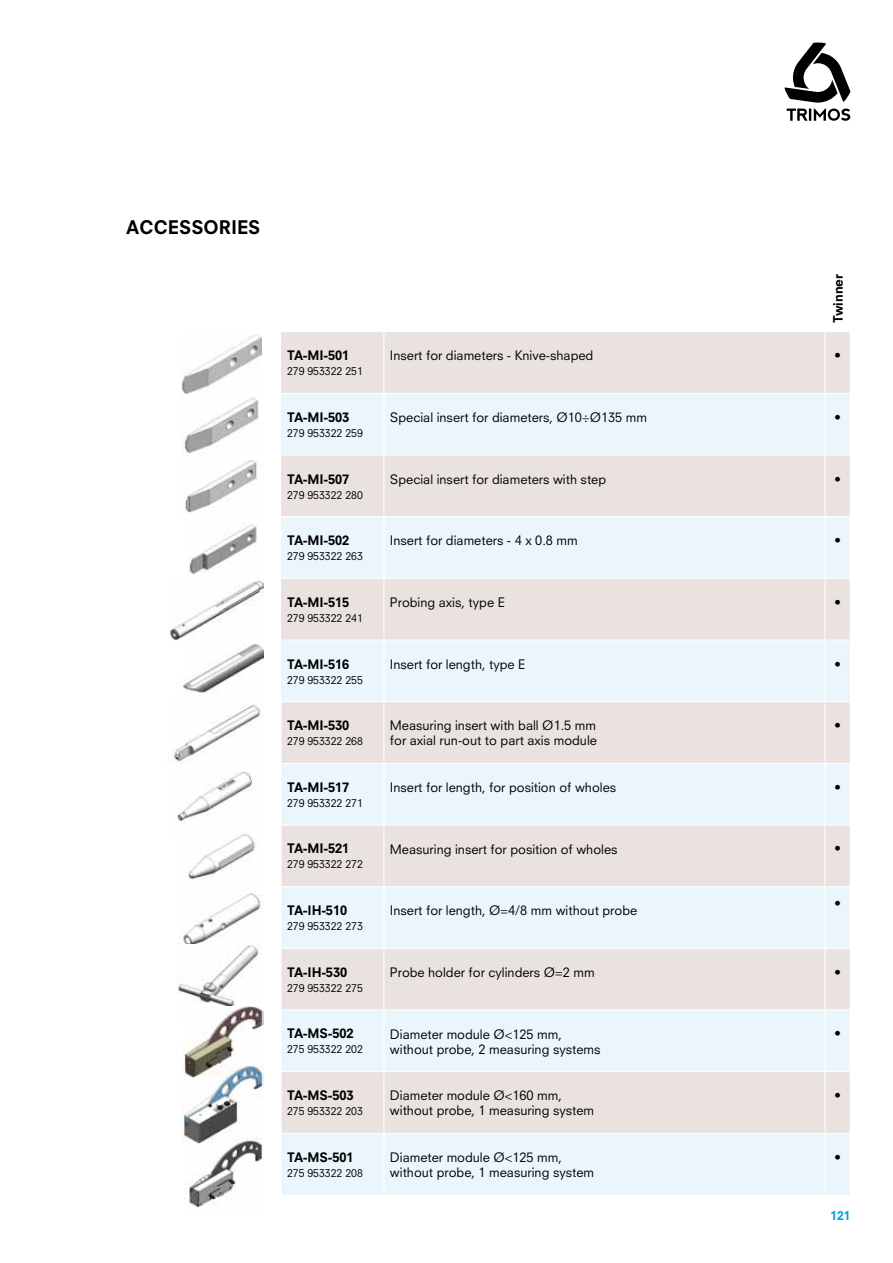
<style>
.page{position:relative;width:893px;height:1263px;background:#fff}
.page>*{position:absolute;margin:0;border:0;box-sizing:border-box;transform-origin:0 0}
.t1{font:800 18.3px "Neuzeit S";color:#000}
.t2{font:12.75px/15px "Neuzeit S";color:#000}
.t3{font:800 12.75px "Neuzeit S";color:#000}
.t4{font:800 12px "Neuzeit S";color:#009ee0}
.t5{font:10.5px "Neuzeit S";color:#000}
</style>
<div class="page">
<svg style="left:784px;top:42px;width:66px;height:79px"></svg>
<img style="left:184px;top:644px;width:80px;height:49px">
<img style="left:177px;top:772px;width:76px;height:51px">
<img style="left:173px;top:704px;width:90px;height:58px">
<img style="left:188px;top:833px;width:69px;height:47px">
<img style="left:179px;top:893px;width:84px;height:51px">
<img style="left:178px;top:945px;width:84px;height:62px">
<img style="left:184px;top:1007px;width:80px;height:58px">
<img style="left:182px;top:1065px;width:82px;height:72px">
<img style="left:185px;top:1137px;width:77px;height:70px">
<img style="left:182px;top:334px;width:79px;height:59px">
<img style="left:182px;top:397px;width:77px;height:57px">
<img style="left:185px;top:460px;width:72px;height:53px">
<img style="left:189px;top:524px;width:68px;height:50px">
<img style="left:170px;top:580px;width:94px;height:60px">
<div style="left:281px;top:332px;width:569px;height:61px;background:#e9e2de"></div>
<svg style="left:281px;top:394px;width:569px;height:801px;fill:#ebf6fc"></svg>
<hr style="left:384px;top:640px;width:1px;height:61px;background:#fff">
<hr style="left:825px;top:640px;width:1px;height:61px;background:#fff">
<hr style="left:384px;top:332px;width:1px;height:61px;background:#fff">
<hr style="left:825px;top:332px;width:1px;height:61px;background:#fff">
<hr style="left:384px;top:394px;width:1px;height:61px;background:#fff">
<hr style="left:825px;top:394px;width:1px;height:61px;background:#fff">
<hr style="left:384px;top:455px;width:1px;height:61px;background:#fff">
<hr style="left:825px;top:455px;width:1px;height:61px;background:#fff">
<hr style="left:384px;top:517px;width:1px;height:61px;background:#fff">
<hr style="left:825px;top:517px;width:1px;height:61px;background:#fff">
<hr style="left:384px;top:579px;width:1px;height:61px;background:#fff">
<hr style="left:825px;top:579px;width:1px;height:61px;background:#fff">
<hr style="left:384px;top:702px;width:1px;height:61px;background:#fff">
<hr style="left:825px;top:702px;width:1px;height:61px;background:#fff">
<hr style="left:384px;top:825px;width:1px;height:61px;background:#fff">
<hr style="left:825px;top:825px;width:1px;height:61px;background:#fff">
<hr style="left:384px;top:949px;width:1px;height:60px;background:#fff">
<hr style="left:825px;top:949px;width:1px;height:60px;background:#fff">
<hr style="left:384px;top:1072px;width:1px;height:61px;background:#fff">
<hr style="left:825px;top:1072px;width:1px;height:61px;background:#fff">
<hr style="left:384px;top:764px;width:1px;height:61px;background:#fff">
<hr style="left:825px;top:764px;width:1px;height:61px;background:#fff">
<hr style="left:384px;top:887px;width:1px;height:61px;background:#fff">
<hr style="left:825px;top:887px;width:1px;height:61px;background:#fff">
<hr style="left:384px;top:1010px;width:1px;height:61px;background:#fff">
<hr style="left:825px;top:1010px;width:1px;height:61px;background:#fff">
<hr style="left:384px;top:1134px;width:1px;height:61px;background:#fff">
<hr style="left:825px;top:1134px;width:1px;height:61px;background:#fff">
<hr style="left:281px;top:702px;width:1px;height:61px;background:#fff">
<hr style="left:281px;top:764px;width:1px;height:61px;background:#fff">
<hr style="left:281px;top:825px;width:1px;height:61px;background:#fff">
<hr style="left:281px;top:887px;width:1px;height:61px;background:#fff">
<hr style="left:281px;top:949px;width:1px;height:60px;background:#fff">
<hr style="left:281px;top:1010px;width:1px;height:61px;background:#fff">
<hr style="left:281px;top:1072px;width:1px;height:61px;background:#fff">
<hr style="left:281px;top:1134px;width:1px;height:61px;background:#fff">
<hr style="left:281px;top:455px;width:103px;height:1px;background:#fff">
<hr style="left:384px;top:455px;width:441px;height:1px;background:#fff">
<svg style="left:825px;top:455px;width:25px;height:1px"></svg>
<hr style="left:281px;top:516px;width:103px;height:1px;background:#fff">
<hr style="left:384px;top:516px;width:441px;height:1px;background:#fff">
<svg style="left:825px;top:516px;width:25px;height:1px"></svg>
<hr style="left:281px;top:578px;width:103px;height:1px;background:#fff">
<hr style="left:384px;top:578px;width:441px;height:1px;background:#fff">
<svg style="left:825px;top:578px;width:25px;height:1px"></svg>
<hr style="left:281px;top:640px;width:103px;height:1px;background:#fff">
<hr style="left:384px;top:640px;width:441px;height:1px;background:#fff">
<svg style="left:826px;top:640px;width:24px;height:1px"></svg>
<hr style="left:281px;top:701px;width:103px;height:1px;background:#fff">
<hr style="left:384px;top:701px;width:441px;height:1px;background:#fff">
<svg style="left:825px;top:701px;width:25px;height:1px"></svg>
<hr style="left:281px;top:763px;width:103px;height:1px;background:#fff">
<hr style="left:384px;top:763px;width:441px;height:1px;background:#fff">
<svg style="left:825px;top:763px;width:25px;height:1px"></svg>
<hr style="left:281px;top:825px;width:103px;height:1px;background:#fff">
<hr style="left:384px;top:825px;width:441px;height:1px;background:#fff">
<svg style="left:825px;top:825px;width:25px;height:1px"></svg>
<hr style="left:281px;top:886px;width:103px;height:1px;background:#fff">
<hr style="left:384px;top:886px;width:441px;height:1px;background:#fff">
<svg style="left:825px;top:886px;width:25px;height:1px"></svg>
<hr style="left:281px;top:948px;width:103px;height:1px;background:#fff">
<hr style="left:384px;top:948px;width:441px;height:1px;background:#fff">
<svg style="left:825px;top:948px;width:25px;height:1px"></svg>
<hr style="left:281px;top:1009px;width:103px;height:1px;background:#fff">
<hr style="left:384px;top:1009px;width:441px;height:1px;background:#fff">
<svg style="left:825px;top:1009px;width:25px;height:1px"></svg>
<hr style="left:281px;top:1071px;width:103px;height:1px;background:#fff">
<hr style="left:384px;top:1071px;width:441px;height:1px;background:#fff">
<svg style="left:825px;top:1071px;width:25px;height:1px"></svg>
<hr style="left:281px;top:1133px;width:103px;height:1px;background:#fff">
<hr style="left:384px;top:1133px;width:441px;height:1px;background:#fff">
<svg style="left:825px;top:1133px;width:25px;height:1px"></svg>
<h1 class="t1" style="left:126px;top:216px;width:15px">ACC</h1>
<h1 class="t1" style="left:168px;top:216px;width:81px">ESSORIES</h1>
<p class="t3" style="left:830px;top:323px;width:51px;rotate:-90deg">TWINNER</p>
<p class="t3" style="left:287px;top:348px;width:64px">TA-MI-501</p>
<p class="t5" style="left:287px;top:365px;width:77px">279 953322 251</p>
<p class="t2" style="left:390px;top:348px;width:205px">Insert for diameters - Knive-shaped</p>
<p class="t3" style="left:834px;top:348px;width:8px">•</p>
<p class="t3" style="left:287px;top:409px;width:64px">TA-MI -503</p>
<p class="t5" style="left:287px;top:427px;width:77px">279 953322 259</p>
<p class="t2" style="left:390px;top:410px;width:259px">Special insert for diameters, Ø10÷Ø135 mm</p>
<p class="t3" style="left:834px;top:409px;width:8px">•</p>
<p class="t3" style="left:287px;top:471px;width:64px">TA-MI -507</p>
<p class="t5" style="left:287px;top:488px;width:77px">279 953322 280</p>
<p class="t2" style="left:390px;top:471px;width:218px">Special insert for diameters with step</p>
<p class="t3" style="left:834px;top:471px;width:8px">•</p>
<p class="t3" style="left:287px;top:533px;width:64px">TA-MI -502</p>
<p class="t5" style="left:287px;top:550px;width:77px">279 953322 263</p>
<p class="t2" style="left:390px;top:533px;width:189px">Insert for diameters - 4 x 0.8 mm</p>
<p class="t3" style="left:834px;top:533px;width:8px">•</p>
<p class="t3" style="left:287px;top:594px;width:64px">TA-MI-515</p>
<p class="t5" style="left:287px;top:611px;width:77px">279 953322 241</p>
<p class="t2" style="left:390px;top:594px;width:116px">Probing axis, type E</p>
<p class="t3" style="left:834px;top:594px;width:8px">•</p>
<p class="t3" style="left:287px;top:656px;width:64px">TA-MI-516</p>
<p class="t5" style="left:287px;top:673px;width:77px">279 953322 255</p>
<p class="t2" style="left:390px;top:656px;width:137px">Insert for length, type E</p>
<p class="t3" style="left:834px;top:656px;width:8px">•</p>
<p class="t3" style="left:287px;top:718px;width:64px">TA-MI -530</p>
<p class="t5" style="left:287px;top:735px;width:77px">279 953322 268</p>
<p class="t2" style="left:390px;top:718px;width:209px">Measuring insert with ball Ø1.5 mm for axial run-out to part axis module</p>
<p class="t3" style="left:834px;top:718px;width:8px">•</p>
<p class="t3" style="left:287px;top:779px;width:64px">TA-MI-517</p>
<p class="t5" style="left:287px;top:796px;width:77px">279 953322 271</p>
<p class="t2" style="left:390px;top:779px;width:228px">Insert for length, for position of wholes</p>
<p class="t3" style="left:834px;top:779px;width:8px">•</p>
<p class="t3" style="left:287px;top:841px;width:64px">TA-MI-521</p>
<p class="t5" style="left:287px;top:858px;width:77px">279 953322 272</p>
<p class="t2" style="left:390px;top:841px;width:229px">Measuring insert for position of wholes</p>
<p class="t3" style="left:834px;top:841px;width:8px">•</p>
<p class="t3" style="left:287px;top:903px;width:62px">TA-I H-510</p>
<p class="t5" style="left:287px;top:920px;width:77px">279 953322 273</p>
<p class="t2" style="left:390px;top:903px;width:249px">Insert for length, Ø=4/8 mm without probe</p>
<p class="t3" style="left:834px;top:895px;width:8px">•</p>
<p class="t3" style="left:287px;top:964px;width:62px">TA-I H-530</p>
<p class="t5" style="left:287px;top:981px;width:77px">279 953322 275</p>
<p class="t2" style="left:390px;top:964px;width:206px">Probe holder for cylinders Ø=2 mm</p>
<p class="t3" style="left:834px;top:964px;width:8px">•</p>
<p class="t3" style="left:287px;top:1026px;width:68px">TA-MS-502</p>
<p class="t5" style="left:287px;top:1043px;width:77px">275 953322 202</p>
<p class="t2" style="left:390px;top:1026px;width:212px">Diameter module Ø&lt;125 mm, without probe, 2 measuring systems</p>
<p class="t3" style="left:834px;top:1026px;width:8px">•</p>
<p class="t3" style="left:287px;top:1087px;width:68px">TA-MS-503</p>
<p class="t5" style="left:287px;top:1105px;width:77px">275 953322 203</p>
<p class="t2" style="left:390px;top:1088px;width:206px">Diameter module Ø&lt;160 mm, without probe, 1 measuring system</p>
<p class="t3" style="left:834px;top:1087px;width:8px">•</p>
<p class="t3" style="left:287px;top:1149px;width:68px">TA-MS-501</p>
<p class="t5" style="left:287px;top:1166px;width:77px">275 953322 208</p>
<p class="t2" style="left:390px;top:1149px;width:206px">Diameter module Ø&lt;125 mm, without probe, 1 measuring system</p>
<p class="t3" style="left:834px;top:1149px;width:8px">•</p>
<p class="t4" style="left:830px;top:1209px;width:22px">121</p>
</div>
